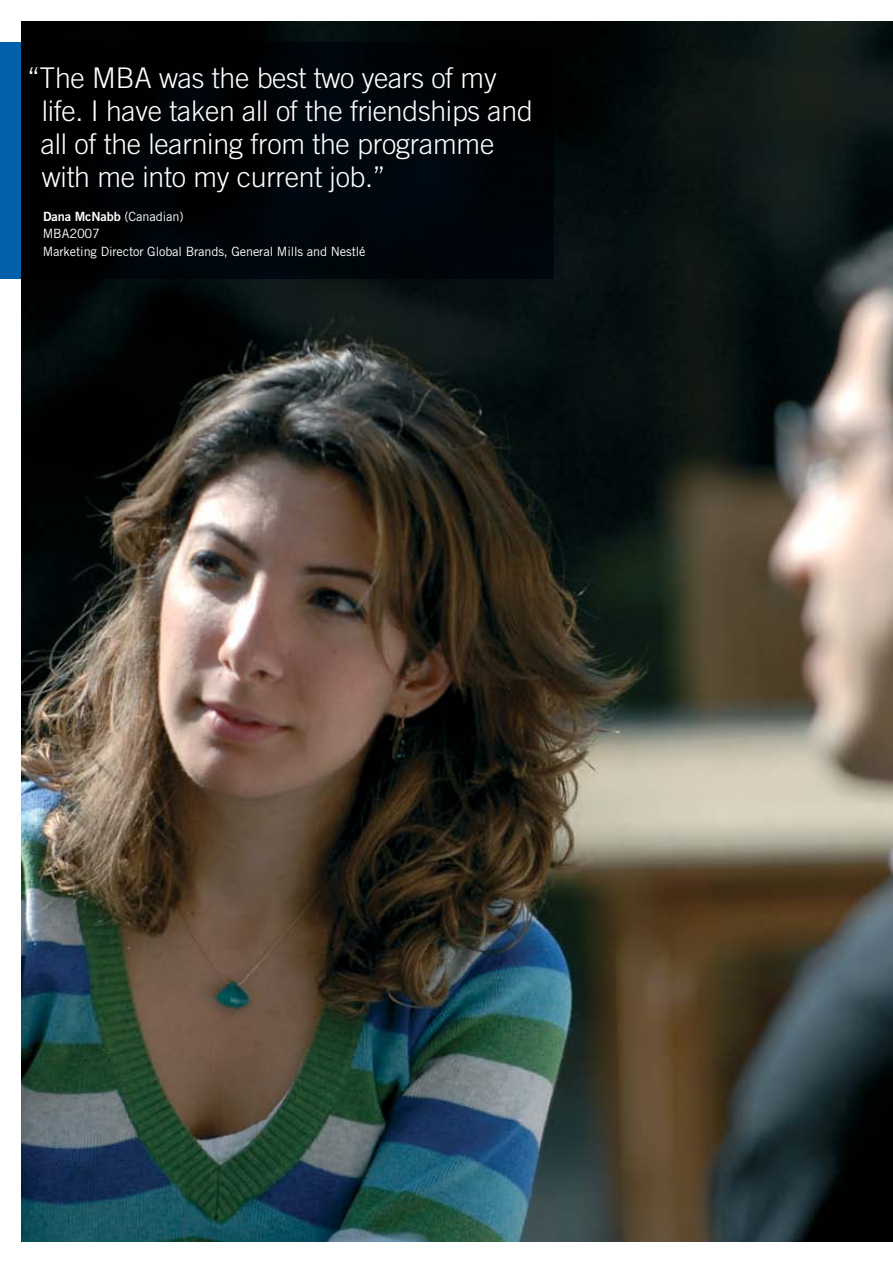
<style>
.page{position:relative;width:893px;height:1263px;background:#fff}
.page>*{position:absolute;margin:0;border:0;box-sizing:border-box;transform-origin:0 0}
.t1{font:300 28.5px/33px "Trade Gothic";letter-spacing:-.01em;color:#fff}
.t2{font:12.75px/17.2px "Trade Gothic";letter-spacing:-.01em;color:#fff}
.t3{font:12.75px "Trade Gothic Bold Two";letter-spacing:-.01em;color:#fff}
.s1{font-family:"Trade Gothic"}
</style>
<div class="page">
<img style="left:21px;top:21px;width:872px;height:1221px">
<div style="left:0;top:43px;width:554px;height:236px;background:#000408"></div>
<p class="t1" style="left:41px;top:61px;width:494px;text-indent:-14px">“The MBA was the best two years of my life. I have taken all of the friendships and all of the learning from the programme with me into my current job.”</p>
<p class="t3" style="left:43px;top:209px;width:142px">Dana McNabb <span class="s1">(Canadian)</span></p>
<p class="t2" style="left:43px;top:225px;width:324px">MBA2007<br>Marketing Director Global Brands, General Mills and Nestlé</p>
</div>
